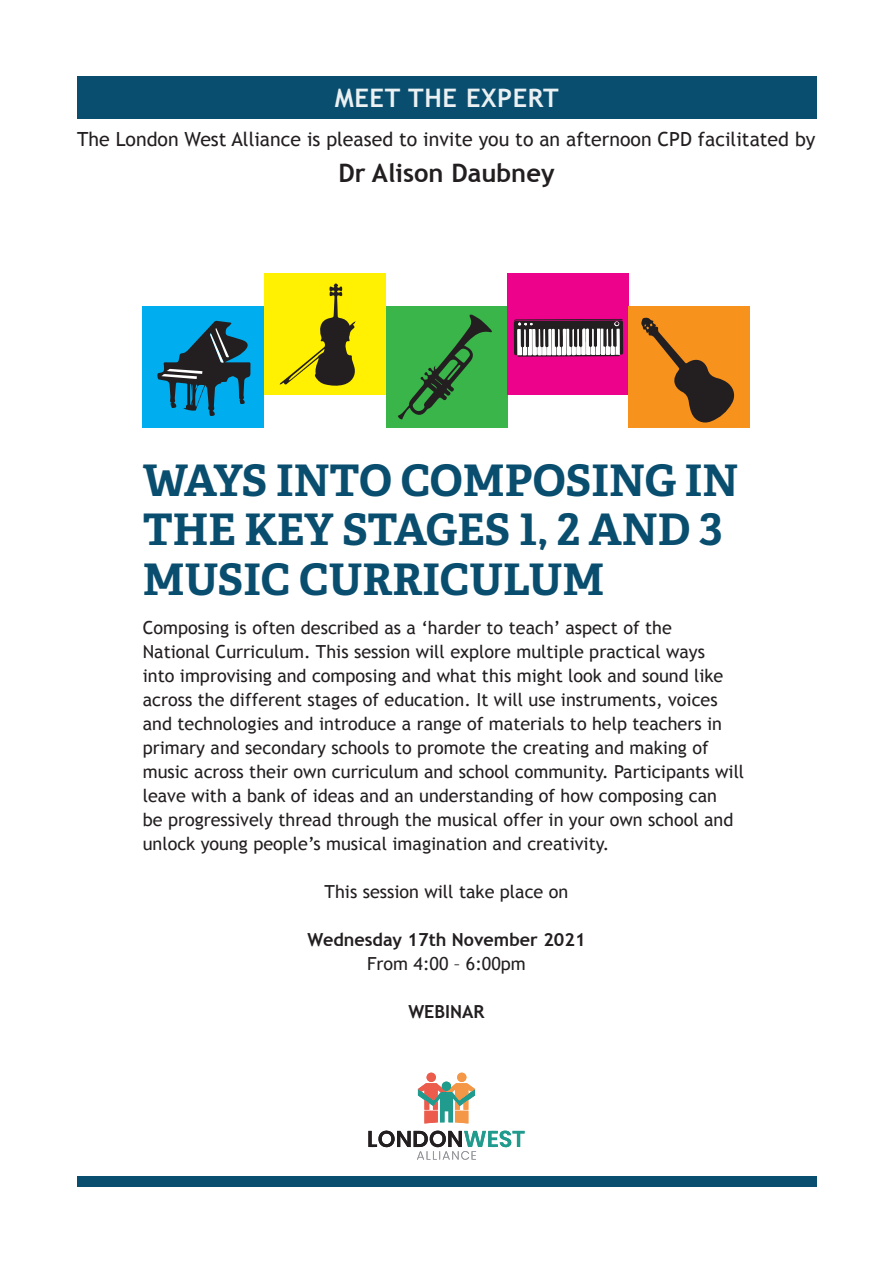
<style>
.page{position:relative;width:893px;height:1263px;background:#fff}
.page>*{position:absolute;margin:0;border:0;box-sizing:border-box;transform-origin:0 0}
.t1{font:700 43.5px/49.5px "Adelle PE";color:#094e6f}
.t2{font:700 25.5px "Trebuchet MS";color:#231f20}
.t3{font:700 25.5px "Trebuchet MS";letter-spacing:.025em;color:#ebf1f2}
.t4{font:19.5px "Trebuchet MS";color:#231f20}
.t5{font:18px/24px "Trebuchet MS";color:#231f20}
.t6{font:700 18px "Trebuchet MS";color:#231f20}
</style>
<div class="page">
<div style="left:77px;top:1176px;width:739px;height:10px;background:#094e6f"></div>
<div style="left:77px;top:77px;width:739px;height:42px;background:#094e6f"></div>
<svg style="left:418px;top:1073px;width:57px;height:50px"></svg>
<svg style="left:368px;top:1130px;width:157px;height:30px"></svg>
<div style="left:264px;top:274px;width:122px;height:121px;background:#fff101"></div>
<div style="left:386px;top:307px;width:121px;height:121px;background:#3ab54a"></div>
<div style="left:507px;top:274px;width:122px;height:121px;background:#ed028c"></div>
<svg style="left:514px;top:319px;width:109px;height:38px;background:#877b81"></svg>
<svg style="left:398px;top:314px;width:94px;height:105px"></svg>
<div style="left:143px;top:307px;width:121px;height:121px;background:#00aeef"></div>
<div style="left:629px;top:306px;width:121px;height:122px;background:#f7931d"></div>
<svg style="left:157px;top:283px;width:199px;height:133px"></svg>
<svg style="left:641px;top:318px;width:94px;height:105px"></svg>
<h2 class="t3" style="left:335px;top:82px;width:226px">MEET THE EXPERT</h2>
<p class="t4" style="left:77px;top:128px;width:740px">The London West Alliance is pleased to invite you to an afternoon CPD facilitated by</p>
<h2 class="t2" style="left:338px;top:157px;width:218px">Dr Alison Daubney</h2>
<h1 class="t1" style="left:143px;top:454px;width:597px">WAYS INTO COMPOSING IN<br>THE KEY STAGES 1, 2 AND 3<br>MUSIC CURRICULUM</h1>
<p class="t5" style="left:143px;top:616px;width:603px">Composing is often described as a ‘harder to teach’ aspect of the<br>National Curriculum. This session will explore multiple practical ways<br>into improvising and composing and what this might look and sound like across the different stages of education. It will use instruments, voices and technologies and introduce a range of materials to help teachers in primary and secondary schools to promote the creating and making of music across their own curriculum and school community. Participants will leave with a bank of ideas and an understanding of how composing can<br>be progressively thread through the musical offer in your own school and unlock young people’s musical imagination and creativity.</p>
<p class="t5" style="left:325px;top:880px;width:245px">This session will take place on</p>
<p class="t6" style="left:307px;top:928px;width:280px">Wednesday 17th November 2021</p>
<p class="t5" style="left:367px;top:952px;width:160px">From 4:00 – 6:00pm</p>
<p class="t6" style="left:408px;top:1000px;width:78px">WEBINAR</p>
</div>
